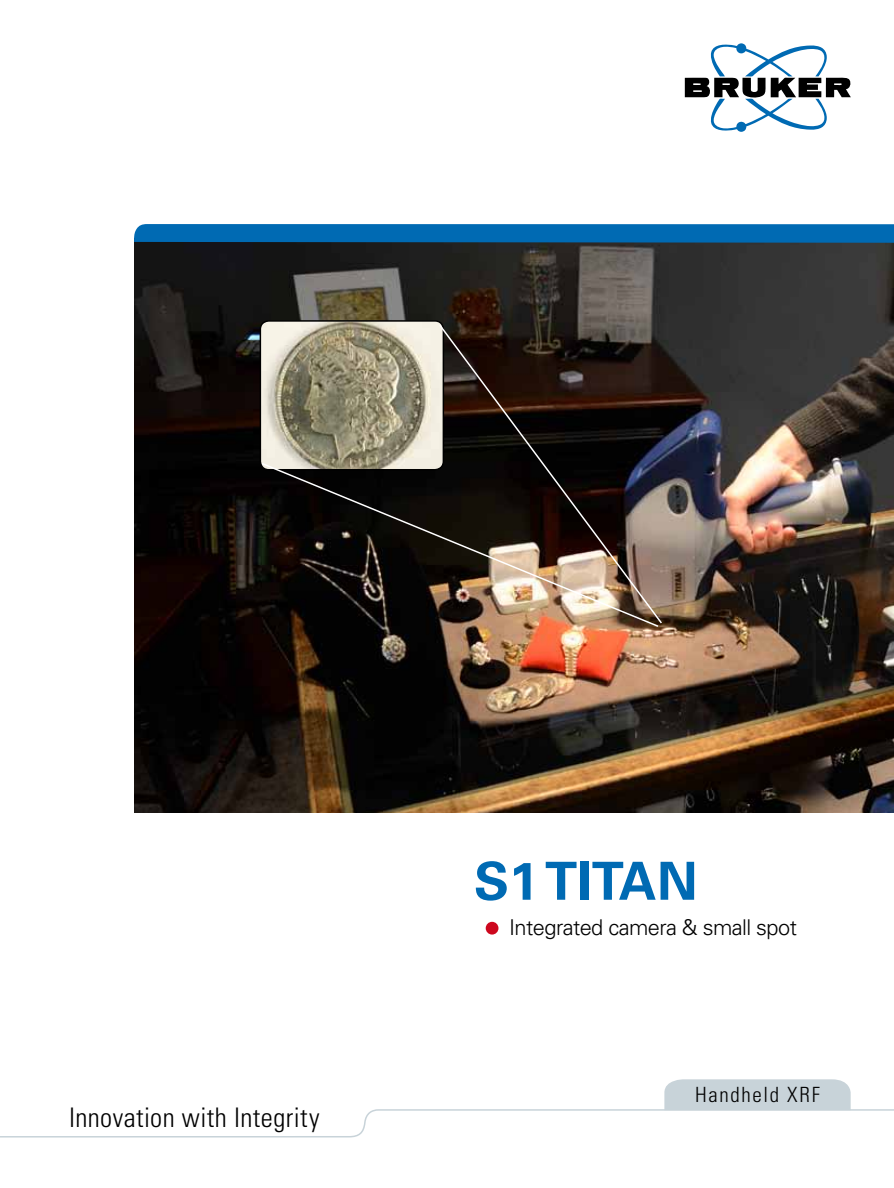
<style>
.page{position:relative;width:894px;height:1188px;background:#fff}
.page>*{position:absolute;margin:0;border:0;box-sizing:border-box;transform-origin:0 0}
.t1{font:700 52.5px "Univers";color:#006ab3}
.t2{font:300 condensed 27px "Univers LT Std";letter-spacing:.015em;color:#000}
.t3{font:300 21.75px "Univers";letter-spacing:-.025em;color:#000}
.t4{font:300 condensed 21px "Univers LT Std";letter-spacing:.08em;color:#000}
</style>
<div class="page">
<img style="left:134px;top:242px;width:759px;height:571px">
<div style="left:485px;top:922px;width:13px;height:13px;background:#cd071e;border-radius:50%"></div>
<svg style="left:684px;top:43px;width:167px;height:89px"></svg>
<svg style="left:0;top:1079px;width:893px;height:59px"></svg>
<div style="left:134px;top:224px;width:759px;height:18px;background:#006ab3"></div>
<img style="left:260px;top:321px;width:183px;height:141px">
<div style="left:259px;top:320px;width:185px;height:150px;border:2px solid #000;border-radius:9px"></div>
<svg style="left:260px;top:462px;width:399px;height:166px;background:#1a1613"></svg>
<img style="left:437px;top:323px;width:226px;height:302px">
<p class="t2" style="left:69px;top:1101px;width:252px">Innovation with Integrity</p>
<h1 class="t1" style="left:474px;top:850px;width:225px">S1 TITAN</h1>
<p class="t3" style="left:509px;top:914px;width:289px">Integrated camera &amp; small spot</p>
<p class="t4" style="left:695px;top:1082px;width:126px">Handheld XRF</p>
</div>
